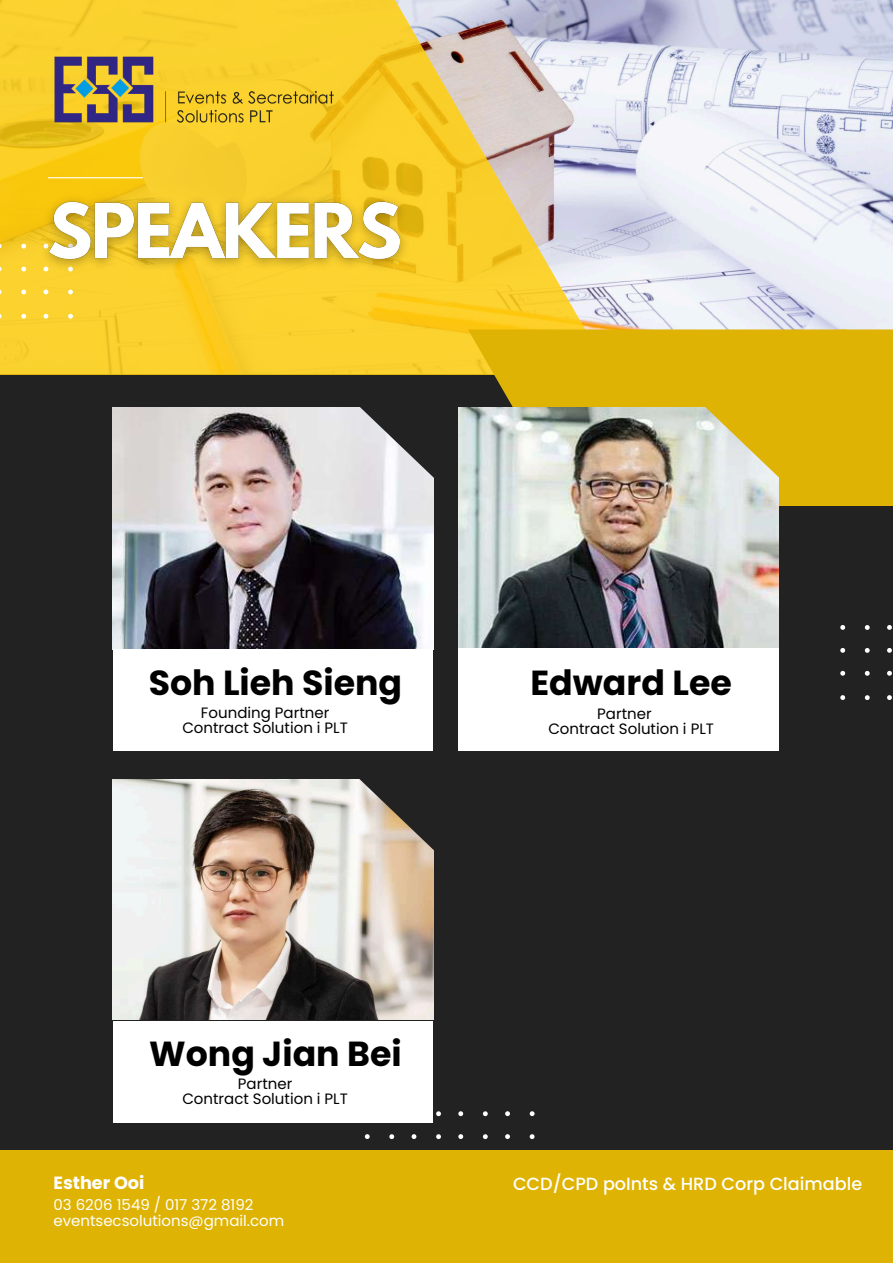
<style>
.page{position:relative;width:893px;height:1263px;background:#222}
.page>*{position:absolute;margin:0;border:0;box-sizing:border-box;transform-origin:0 0}
.t1{font:700 34.8px "Poppins";color:#000}
.t2{font:500 17.62px "Poppins";color:#fff}
.t3{font:700 17.62px "Poppins";color:#fff}
.t4{font:15px/15.4px "Poppins";color:#000;text-align:center}
.t5{font:15px/16.4px "Poppins";color:#fff}
</style>
<div class="page">
<img style="left:611px;top:0;width:282px;height:329px">
<svg style="left:0;top:0;width:611px;height:375px;background:#eecc51"></svg>
<div style="left:468px;top:329px;width:425px;height:177px;background:#dfb303"></div>
<svg style="left:0;top:244px;width:73px;height:75px;background:#fad336"></svg>
<svg style="left:365px;top:1111px;width:169px;height:29px"></svg>
<svg style="left:840px;top:625px;width:52px;height:75px"></svg>
<div style="left:0;top:1150px;width:893px;height:113px;background:#dfb303"></div>
<img style="left:48px;top:50px;width:292px;height:79px">
<hr style="left:48px;top:177px;width:95px;height:1px;background:#fff">
<img style="left:113px;top:408px;width:320px;height:242px">
<div style="left:113px;top:650px;width:320px;height:101px;background:#fff"></div>
<img style="left:458px;top:408px;width:320px;height:241px">
<div style="left:458px;top:649px;width:320px;height:102px;background:#fff"></div>
<svg style="left:357px;top:407px;width:77px;height:72px"></svg>
<svg style="left:702px;top:404px;width:78px;height:75px;background:#dfcc74"></svg>
<img style="left:113px;top:779px;width:320px;height:241px">
<div style="left:113px;top:1021px;width:320px;height:101px;background:#fff"></div>
<svg style="left:357px;top:779px;width:77px;height:72px"></svg>
<img style="left:33px;top:187px;width:383px;height:95px">
<h1 class="t1" style="left:149px;top:658px;width:255px">Soh Lieh Sieng</h1>
<p class="t4" style="left:182px;top:705px;width:167px">Founding Partner<br>Contract Solution i PLT</p>
<h1 class="t1" style="left:530px;top:658px;width:203px">Edward Lee</h1>
<p class="t4" style="left:548px;top:706px;width:167px;text-align:left;text-indent:49px">Partner<br>Contract Solution i PLT</p>
<h1 class="t1" style="left:149px;top:1030px;width:254px">Wong Jian Bei</h1>
<p class="t4" style="left:182px;top:1076px;width:167px">Partner<br>Contract Solution i PLT</p>
<p class="t3" style="left:53px;top:1170px;width:92px">Esther Ooi</p>
<p class="t5" style="left:53px;top:1196px;width:232px">03 6206 1549 / 017 372 8192 eventsecsolutions@gmail.com</p>
<p class="t2" style="left:513px;top:1171px;width:351px">CCD/CPD poInts &amp; HRD Corp Claimable</p>
</div>
